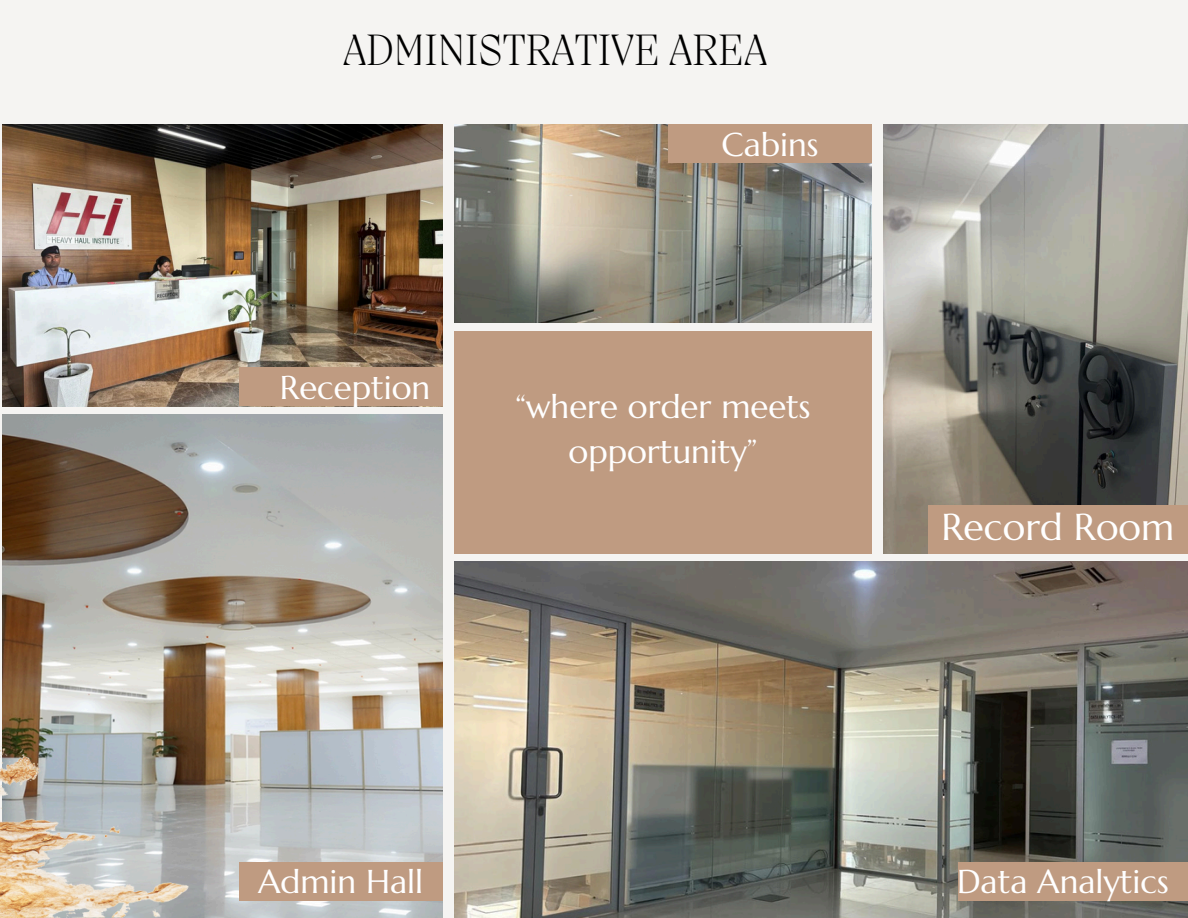
<style>
.page{position:relative;width:1188px;height:918px;background:#f5f4f2}
.page>*{position:absolute;margin:0;border:0;box-sizing:border-box;transform-origin:0 0}
.t1{font:200 45px "Migra";color:#000}
.t2{font:37.5px "Marcellus";color:#fff}
.t3{font:33px/45.8px "Marcellus";color:#fff;text-align:center}
</style>
<div class="page">
<div style="left:454px;top:331px;width:418px;height:223px;background:#bf9b81"></div>
<img style="left:454px;top:125px;width:418px;height:198px">
<img style="left:3px;top:125px;width:440px;height:281px">
<img style="left:3px;top:414px;width:440px;height:504px">
<img style="left:884px;top:125px;width:304px;height:429px">
<img style="left:0;top:585px;width:213px;height:333px">
<img style="left:454px;top:562px;width:734px;height:356px">
<div style="left:239px;top:368px;width:203px;height:38px;background:#bf9b81"></div>
<div style="left:239px;top:862px;width:203px;height:38px;background:#bf9b81"></div>
<div style="left:668px;top:125px;width:204px;height:38px;background:#bf9b81"></div>
<div style="left:958px;top:862px;width:230px;height:38px;background:#bf9b81"></div>
<div style="left:928px;top:505px;width:260px;height:48px;background:#bf9b81"></div>
<p class="t1" style="left:343px;top:28px;width:426px">ADMINISTRATIVE AREA</p>
<p class="t3" style="left:280px;top:364px;width:152px">Reception</p>
<p class="t3" style="left:722px;top:121px;width:99px">Cabins</p>
<p class="t3" style="left:515px;top:383px;width:297px">“where order meets opportunity”</p>
<p class="t2" style="left:941px;top:503px;width:234px">Record Room</p>
<p class="t3" style="left:258px;top:858px;width:167px">Admin Hall</p>
<h2 class="t3" style="left:957px;top:858px;width:213px">Data Analytics</h2>
</div>
